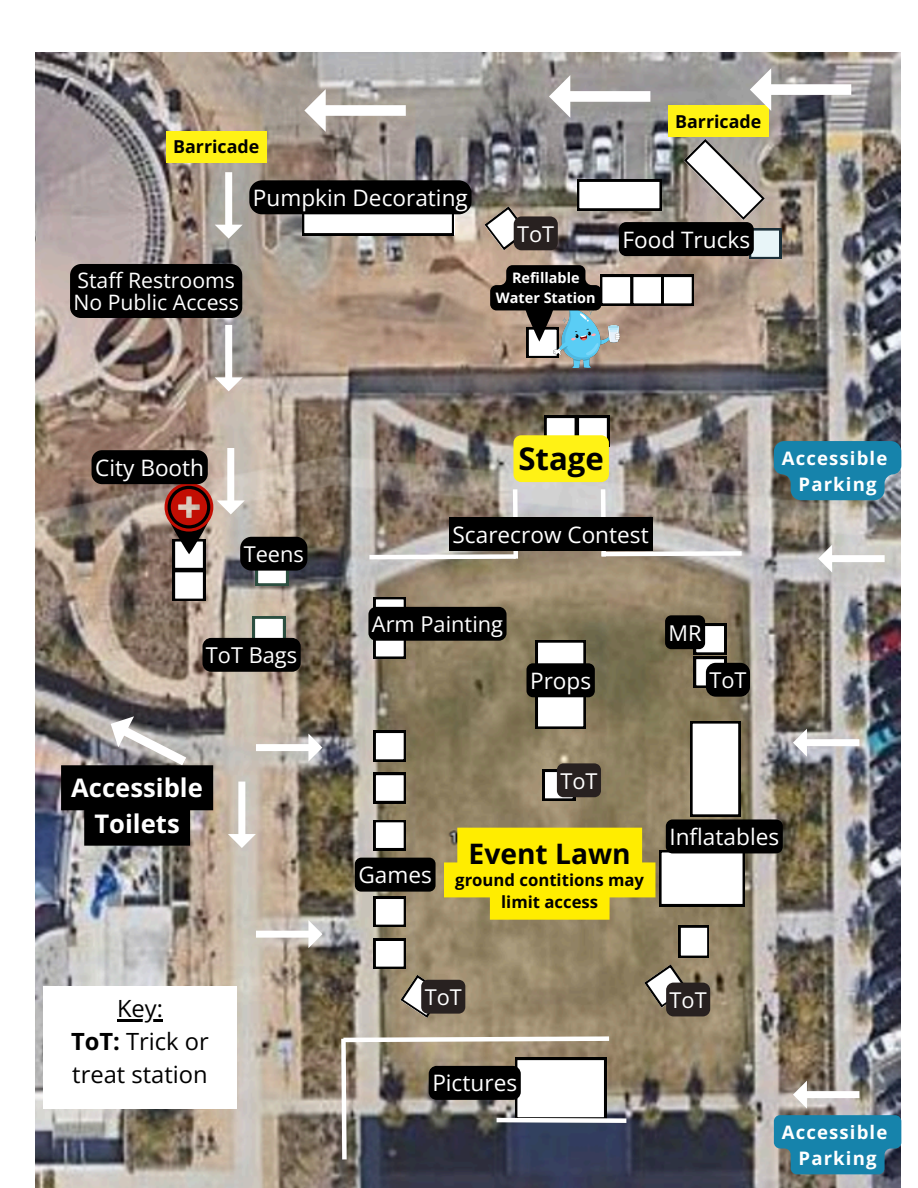
<style>
.page{position:relative;width:918px;height:1188px;background:#fff}
.page>*{position:absolute;margin:0;border:0;box-sizing:border-box;transform-origin:0 0}
.t1{font:700 31.2px "Open Sans";color:#000}
.t2{font:700 28.2px "Open Sans";color:#000}
.t3{font:700 25.65px/35.4px "Open Sans";color:#fff;text-align:center}
.t4{font:23.7px/32.7px "Open Sans";color:#000;text-align:center}
.t5{font:22.65px "Open Sans";color:#fff}
.t6{font:21.75px "Open Sans";color:#fff}
.t7{font:21.3px/21.3px "Open Sans";color:#fff}
.t8{font:700 18.6px/25.8px "Open Sans";letter-spacing:.06em;color:#fff;text-align:center}
.t9{font:700 17.85px "Open Sans";color:#000}
.t10{font:700 16.65px/22.4px "Open Sans";color:#000;text-align:center}
.t11{font:700 14.4px/20px "Open Sans";color:#fff;text-align:center}
.s1{font-weight:700}
</style>
<div class="page">
<img style="left:36px;top:52px;width:864px;height:1136px">
<svg style="left:374px;top:939px;width:32px;height:30px"></svg>
<svg style="left:374px;top:897px;width:32px;height:30px"></svg>
<svg style="left:374px;top:820px;width:32px;height:30px"></svg>
<svg style="left:374px;top:773px;width:32px;height:30px"></svg>
<div style="left:374px;top:731px;width:32px;height:31px;background:#000"></div>
<svg style="left:375px;top:733px;width:29px;height:27px"></svg>
<svg style="left:644px;top:964px;width:44px;height:44px"></svg>
<div style="left:374px;top:628px;width:32px;height:31px;background:#000"></div>
<svg style="left:374px;top:597px;width:32px;height:60px"></svg>
<svg style="left:302px;top:214px;width:152px;height:21px"></svg>
<div style="left:173px;top:570px;width:32px;height:31px;background:#000"></div>
<svg style="left:545px;top:416px;width:64px;height:24px"></svg>
<svg style="left:253px;top:617px;width:32px;height:21px"></svg>
<svg style="left:679px;top:926px;width:30px;height:32px"></svg>
<svg style="left:339px;top:1034px;width:292px;height:130px"></svg>
<img style="left:553px;top:358px;width:67px;height:9px">
<svg style="left:365px;top:485px;width:155px;height:78px;background:#a1968b"></svg>
<svg style="left:597px;top:485px;width:149px;height:76px;background:#a79f96"></svg>
<svg style="left:61px;top:708px;width:152px;height:138px;background:#474545"></svg>
<div style="left:668px;top:106px;width:101px;height:31px;background:#fff215"></div>
<svg style="left:750px;top:68px;width:101px;height:43px"></svg>
<svg style="left:305px;top:89px;width:101px;height:43px"></svg>
<svg style="left:549px;top:75px;width:101px;height:43px"></svg>
<svg style="left:490px;top:265px;width:204px;height:93px;background:#827e78"></svg>
<div style="left:43px;top:987px;width:194px;height:122px;background:#fff"></div>
<div style="left:249px;top:180px;width:223px;height:34px;background:#000;border-radius:13px"></div>
<div style="left:513px;top:435px;width:96px;height:47px;background:#fff215;border-radius:8px"></div>
<div style="left:92px;top:450px;width:116px;height:34px;background:#000;border-radius:11px"></div>
<div style="left:665px;top:615px;width:40px;height:34px;background:#000;border-radius:6px"></div>
<div style="left:355px;top:858px;width:81px;height:34px;background:#000;border-radius:6px"></div>
<div style="left:429px;top:1066px;width:92px;height:34px;background:#000;border-radius:8px"></div>
<div style="left:368px;top:607px;width:139px;height:34px;background:#000;border-radius:8px"></div>
<div style="left:449px;top:517px;width:203px;height:34px;background:#000"></div>
<svg style="left:484px;top:206px;width:74px;height:45px"></svg>
<div style="left:666px;top:983px;width:44px;height:33px;background:#282120;border-radius:7px"></div>
<svg style="left:400px;top:975px;width:65px;height:43px;background:#675e54"></svg>
<div style="left:203px;top:638px;width:98px;height:34px;background:#000;border-radius:9px"></div>
<div style="left:70px;top:264px;width:172px;height:54px;background:#000"></div>
<svg style="left:577px;top:139px;width:204px;height:120px"></svg>
<div style="left:166px;top:131px;width:101px;height:31px;background:#fff215"></div>
<svg style="left:774px;top:1115px;width:127px;height:59px;background:#1f7ea2"></svg>
<svg style="left:444px;top:624px;width:339px;height:296px;background:#9a9059"></svg>
<svg style="left:774px;top:441px;width:127px;height:59px;background:#2180a3"></svg>
<hr style="left:117px;top:1020px;width:46px;height:2px;background:#000">
<svg style="left:215px;top:172px;width:28px;height:66px"></svg>
<svg style="left:215px;top:325px;width:28px;height:66px"></svg>
<svg style="left:165px;top:448px;width:142px;height:152px;background:#927f78"></svg>
<svg style="left:256px;top:920px;width:66px;height:28px"></svg>
<svg style="left:228px;top:782px;width:28px;height:66px"></svg>
<svg style="left:256px;top:734px;width:66px;height:28px"></svg>
<svg style="left:818px;top:545px;width:67px;height:28px"></svg>
<svg style="left:793px;top:729px;width:66px;height:28px"></svg>
<svg style="left:793px;top:1081px;width:66px;height:28px"></svg>
<h4 class="t9" style="left:173px;top:134px;width:88px">Barricade</h4>
<h6 class="t5" style="left:253px;top:182px;width:216px">Pumpkin Decorating</h6>
<h5 class="t7" style="left:73px;top:269px;width:167px">Staff Restrooms<br>No Public Access</h5>
<h1 class="t6" style="left:517px;top:219px;width:39px">ToT</h1>
<p class="t11" style="left:496px;top:268px;width:101px">Refillable<br>Water Station</p>
<h6 class="t9" style="left:675px;top:109px;width:88px">Barricade</h6>
<h5 class="t5" style="left:622px;top:223px;width:129px">Food Trucks</h5>
<h5 class="t5" style="left:95px;top:451px;width:111px">City Booth</h5>
<p class="t1" style="left:518px;top:437px;width:87px">Stage</p>
<p class="t6" style="left:244px;top:539px;width:62px">Teens</p>
<h5 class="t6" style="left:206px;top:640px;width:93px">ToT Bags</h5>
<p class="t5" style="left:453px;top:519px;width:198px">Scarecrow Contest</p>
<p class="t6" style="left:372px;top:609px;width:133px">Arm Painting</p>
<p class="t5" style="left:530px;top:665px;width:63px">Props</p>
<h5 class="t6" style="left:669px;top:617px;width:35px">MR</h5>
<h6 class="t6" style="left:709px;top:665px;width:39px">ToT</h6>
<p class="t8" style="left:782px;top:445px;width:107px">Accessible<br>Parking</p>
<p class="t3" style="left:71px;top:770px;width:133px">Accessible<br>Toilets</p>
<p class="t4" style="left:71px;top:992px;width:139px">Key:<br><span class="s1">ToT:</span> Trick or treat station</p>
<h5 class="t5" style="left:358px;top:859px;width:75px">Games</h5>
<p class="t6" style="left:560px;top:766px;width:39px">ToT</p>
<h5 class="t2" style="left:469px;top:834px;width:164px">Event Lawn</h5>
<h5 class="t10" style="left:455px;top:869px;width:190px">ground contitions may limit access</h5>
<p class="t5" style="left:669px;top:821px;width:111px">Inflatables</p>
<p class="t6" style="left:425px;top:982px;width:39px">ToT</p>
<h5 class="t6" style="left:670px;top:985px;width:39px">ToT</h5>
<p class="t5" style="left:432px;top:1067px;width:86px">Pictures</p>
<h5 class="t8" style="left:782px;top:1119px;width:107px">Accessible<br>Parking</h5>
</div>
